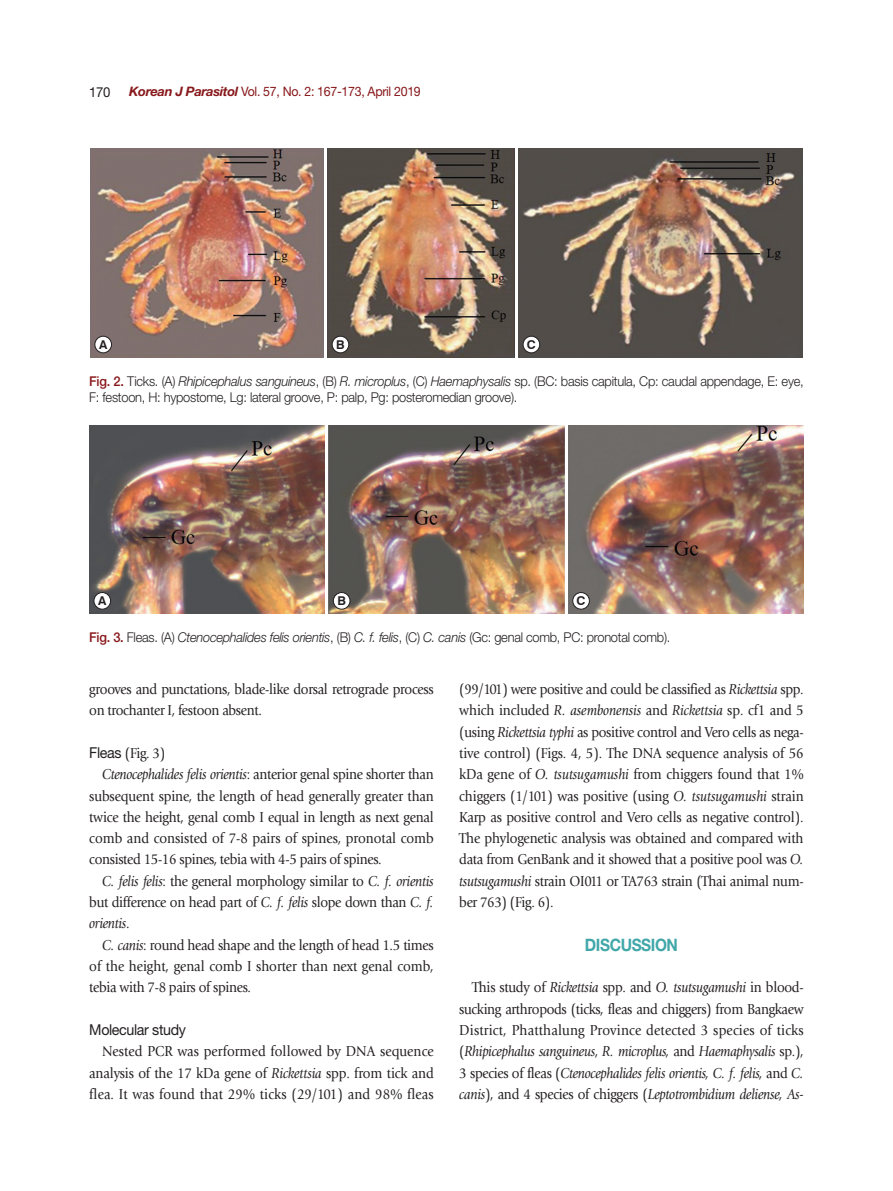
<style>
.page{position:relative;width:893px;height:1191px;background:#fff}
.page>*{position:absolute;margin:0;border:0;box-sizing:border-box;transform-origin:0 0}
.본문_대제목{font:700 17.1px "Helvetica Neue LT Std";letter-spacing:-.025em;color:#41a7a9;scale:.9 1}
.본문{font:15px/21.3px "Giovanni Std";letter-spacing:-.025em;color:#231f20;text-align:justify;scale:.9 1}
.본문_중제목{font:15px "Helvetica Neue LT Std";letter-spacing:-.025em;color:#231f20;scale:.95 1}
.본문_중제목-2{font:15px "Giovanni Std";color:#231f20;scale:.9 1}
.t1{font:13.8px "Helvetica Neue LT Std";color:#231f20;scale:.95 1}
.표_제목__그림_설명{font:300 13.5px/16.2px "Helvetica Neue LT Std";letter-spacing:-.02em;color:#231f20;scale:.95 1}
.t2{font:13.05px "Helvetica Neue LT Std";letter-spacing:-.025em;color:#88181b;scale:.95 1}
.t3{font:700 12.15px "Swiss 721 BT";color:#231f20}
.s1{font-weight:700;font-style:italic}
.s2{font-weight:500;color:#88181b}
.s3{font-style:italic}
.s4{font-family:"Helvetica Neue LT Std"}
</style>
<div class="page">
<img style="left:90px;top:149px;width:233px;height:208px">
<img style="left:328px;top:149px;width:186px;height:208px">
<img style="left:519px;top:149px;width:283px;height:208px">
<div style="left:95px;top:336px;width:16px;height:17px;background:#fff;border-radius:50%"></div>
<div style="left:95px;top:336px;width:17px;height:17px;border:1px solid #231f20;border-radius:50%"></div>
<div style="left:332px;top:336px;width:17px;height:17px;background:#fff;border-radius:50%"></div>
<div style="left:332px;top:336px;width:17px;height:17px;border:1px solid #231f20;border-radius:50%"></div>
<div style="left:523px;top:336px;width:17px;height:17px;background:#fff;border-radius:50%"></div>
<div style="left:523px;top:336px;width:17px;height:17px;border:1px solid #231f20;border-radius:50%"></div>
<img style="left:90px;top:425px;width:235px;height:188px">
<img style="left:329px;top:425px;width:235px;height:188px">
<img style="left:568px;top:425px;width:235px;height:188px">
<div style="left:94px;top:592px;width:17px;height:17px;background:#fff;border-radius:50%"></div>
<div style="left:94px;top:592px;width:17px;height:17px;border:1px solid #231f20;border-radius:50%"></div>
<div style="left:333px;top:592px;width:17px;height:17px;background:#fff;border-radius:50%"></div>
<div style="left:333px;top:592px;width:17px;height:17px;border:1px solid #231f20;border-radius:50%"></div>
<div style="left:573px;top:592px;width:16px;height:17px;background:#fff;border-radius:50%"></div>
<div style="left:573px;top:592px;width:17px;height:17px;border:1px solid #231f20;border-radius:50%"></div>
<p class="t1" style="left:89px;top:83px;width:24px">170</p>
<p class="t2" style="left:129px;top:84px;width:308px"><span class="s1">Korean J Parasitol</span> Vol. 57, No. 2: 167-173, April 2019</p>
<p class="t3" style="left:99px;top:337px;width:10px">A</p>
<p class="t3" style="left:336px;top:337px;width:10px">B</p>
<p class="t3" style="left:527px;top:337px;width:10px">C</p>
<p class="표_제목__그림_설명" style="left:89px;top:372px;width:753px"><span class="s2">Fig. 2.</span> Ticks. (A) <span class="s3">Rhipicephalus sanguineus</span>, (B) <span class="s3">R. microplus</span>, (C) <span class="s3">Haemaphysalis</span> sp. (BC: basis capitula, Cp: caudal appendage, E: eye,<br>F: festoon, H: hypostome, Lg: lateral groove, P: palp, Pg: posteromedian groove).</p>
<p class="t3" style="left:98px;top:593px;width:10px">A</p>
<p class="t3" style="left:337px;top:593px;width:10px">B</p>
<p class="t3" style="left:577px;top:593px;width:10px">C</p>
<p class="표_제목__그림_설명" style="left:89px;top:628px;width:613px"><span class="s2">Fig. 3.</span> Fleas. (A) <span class="s3">Ctenocephalides felis orientis</span>, (B) <span class="s3">C. f. felis</span>, (C) <span class="s3">C. canis</span> (Gc: genal comb, PC: pronotal comb).</p>
<p class="본문" style="left:89px;top:678px;width:384px">grooves and punctations, blade-like dorsal retrograde process on trochanter I, festoon absent.</p>
<p class="본문_중제목-2" style="left:89px;top:744px;width:86px"><span class="s4">Fleas</span> (Fig. 3)</p>
<p class="본문" style="left:89px;top:764px;width:384px;text-indent:13px"><span class="s3">Ctenocephalides felis orientis</span>: anterior genal spine shorter than subsequent spine, the length of head generally greater than twice the height, genal comb I equal in length as next genal comb and consisted of 7-8 pairs of spines, pronotal comb consisted 15-16 spines, tebia with 4-5 pairs of spines.</p>
<p class="본문" style="left:89px;top:870px;width:384px;text-indent:13px"><span class="s3">C. felis felis</span>: the general morphology similar to <span class="s3">C. f. orientis </span>but difference on head part of <span class="s3">C. f. felis</span> slope down than <span class="s3">C. f. orientis</span>.</p>
<p class="본문" style="left:89px;top:934px;width:384px;text-indent:13px"><span class="s3">C. canis</span>: round head shape and the length of head 1.5 times of the height, genal comb I shorter than next genal comb, tebia with 7-8 pairs of spines.</p>
<p class="본문_중제목" style="left:89px;top:1020px;width:103px">Molecular study</p>
<p class="본문" style="left:89px;top:1040px;width:384px;text-indent:13px">Nested PCR was performed followed by DNA sequence analysis of the 17 kDa gene of <span class="s3">Rickettsia</span> spp. from tick and flea. It was found that 29% ticks (29/101) and 98% fleas</p>
<p class="본문" style="left:459px;top:678px;width:384px">(99/101) were positive and could be classified as <span class="s3">Rickettsia</span> spp. which included <span class="s3">R. asembonensis</span> and <span class="s3">Rickettsia</span> sp. cf1 and 5 (using <span class="s3">Rickettsia typhi</span> as positive control and Vero cells as nega&shy;tive control) (Figs. 4, 5). The DNA sequence analysis of 56 kDa gene of <span class="s3">O. tsutsugamushi</span> from chiggers found that 1% chiggers (1/101) was positive (using <span class="s3">O. tsutsugamushi</span> strain Karp as positive control and Vero cells as negative control).<br>The phylogenetic analysis was obtained and compared with data from GenBank and it showed that a positive pool was <span class="s3">O. tsutsugamushi</span> strain OI011 or TA763 strain (Thai animal num&shy;ber 763) (Fig. 6).</p>
<p class="본문_대제목" style="left:585px;top:934px;width:105px">DISCUSSION</p>
<p class="본문" style="left:459px;top:977px;width:384px;text-indent:13px">This study of <span class="s3">Rickettsia</span> spp. and <span class="s3">O. tsutsugamushi</span> in blood&shy;sucking arthropods (ticks, fleas and chiggers) from Bangkaew District, Phatthalung Province detected 3 species of ticks (<span class="s3">Rhipicephalus sanguineus</span>, <span class="s3">R. microplus,</span> and <span class="s3">Haemaphysalis</span> sp.), 3 species of fleas (<span class="s3">Ctenocephalides felis orientis, C. f. felis,</span> and <span class="s3">C. canis</span>), and 4 species of chiggers (<span class="s3">Leptotrombidium deliense, As-</span></p>
</div>
